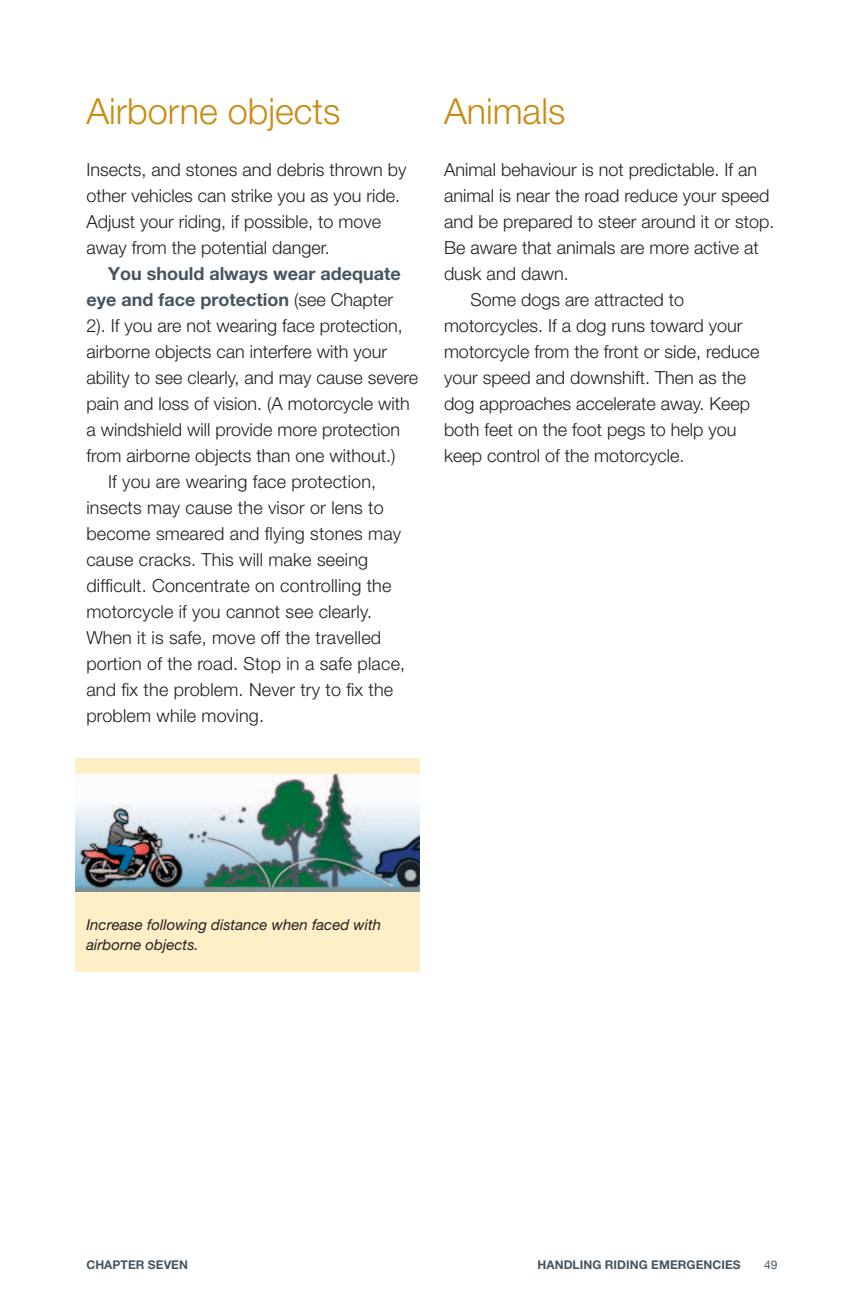
<style>
.page{position:relative;width:864px;height:1296px;background:#fff}
.page>*{position:absolute;margin:0;border:0;box-sizing:border-box;transform-origin:0 0}
.t1{font:300 36px "Helvetica Neue";color:#c98b11}
.t2{font:300 18px/26px "Helvetica Neue";color:#231f20}
.t3{font:700 18px "Helvetica Neue";color:#465560}
.t4{font:italic 15px/20px "Helvetica Neue";color:#231f20}
.t5{font:700 12px "Helvetica Neue";letter-spacing:.005em;color:#465560}
.t6{font:12px "Helvetica Neue";color:#465560}
.s1{font-weight:300;color:#231f20}
</style>
<div class="page">
<div style="left:75px;top:758px;width:345px;height:214px;background:#ffefc7"></div>
<img style="left:75px;top:774px;width:345px;height:117px">
<h1 class="t1" style="left:86px;top:89px;width:256px">Airborne objects</h1>
<p class="t2" style="left:86px;top:156px;width:322px">Insects, and stones and debris thrown by other vehicles can strike you as you ride.<br>Adjust your riding, if possible, to move away from the potential danger.</p>
<p class="t3" style="left:108px;top:262px;width:294px">You should always wear adequate</p>
<p class="t3" style="left:86px;top:288px;width:308px">eye and face protection <span class="s1">(see Chapter</span></p>
<p class="t2" style="left:86px;top:312px;width:318px">2). If you are not wearing face protection,</p>
<p class="t2" style="left:86px;top:338px;width:302px">airborne objects can interfere with your</p>
<p class="t2" style="left:86px;top:364px;width:333px">ability to see clearly, and may cause severe</p>
<p class="t2" style="left:86px;top:390px;width:325px">pain and loss of vision. (A motorcycle with</p>
<p class="t2" style="left:86px;top:416px;width:315px">a windshield will provide more protection</p>
<p class="t2" style="left:86px;top:442px;width:311px">from airborne objects than one without.)</p>
<p class="t2" style="left:108px;top:468px;width:270px">If you are wearing face protection,</p>
<p class="t2" style="left:86px;top:494px;width:299px">insects may cause the visor or lens to</p>
<p class="t2" style="left:86px;top:520px;width:316px">become smeared and flying stones may</p>
<p class="t2" style="left:86px;top:546px;width:283px">cause cracks. This will make seeing</p>
<p class="t2" style="left:86px;top:572px;width:307px">difficult. Concentrate on controlling the</p>
<p class="t2" style="left:86px;top:598px;width:287px">motorcycle if you cannot see clearly.</p>
<p class="t2" style="left:86px;top:624px;width:296px">When it is safe, move off the travelled</p>
<p class="t2" style="left:86px;top:650px;width:320px">portion of the road. Stop in a safe place,</p>
<p class="t2" style="left:86px;top:676px;width:308px">and fix the problem. Never try to fix the</p>
<p class="t2" style="left:86px;top:702px;width:179px">problem while moving.</p>
<h1 class="t1" style="left:444px;top:89px;width:123px">Animals</h1>
<p class="t2" style="left:444px;top:156px;width:315px">Animal behaviour is not predictable. If an</p>
<p class="t2" style="left:444px;top:182px;width:327px">animal is near the road reduce your speed</p>
<p class="t2" style="left:444px;top:208px;width:332px">and be prepared to steer around it or stop.</p>
<p class="t2" style="left:444px;top:234px;width:316px">Be aware that animals are more active at</p>
<p class="t2" style="left:444px;top:260px;width:126px">dusk and dawn.</p>
<p class="t2" style="left:471px;top:286px;width:215px">Some dogs are attracted to</p>
<p class="t2" style="left:444px;top:312px;width:300px">motorcycles. If a dog runs toward your</p>
<p class="t2" style="left:444px;top:338px;width:317px">motorcycle from the front or side, reduce</p>
<p class="t2" style="left:444px;top:364px;width:304px">your speed and downshift. Then as the</p>
<p class="t2" style="left:444px;top:390px;width:308px">dog approaches accelerate away. Keep</p>
<p class="t2" style="left:444px;top:416px;width:294px">both feet on the foot pegs to help you</p>
<p class="t2" style="left:444px;top:442px;width:242px">keep control of the motorcycle.</p>
<p class="t4" style="left:86px;top:914px;width:296px">Increase following distance when faced with airborne objects.</p>
<p class="t5" style="left:86px;top:1257px;width:35px">CHAPTER</p>
<p class="t5" style="left:148px;top:1257px;width:9px">SEVE</p>
<p class="t5" style="left:179px;top:1257px;width:10px">N</p>
<p class="t5" style="left:537px;top:1257px;width:10px">Han</p>
<p class="t5" style="left:564px;top:1257px;width:179px">dling Riding Emergencies</p>
<p class="t6" style="left:764px;top:1257px;width:15px">49</p>
</div>
